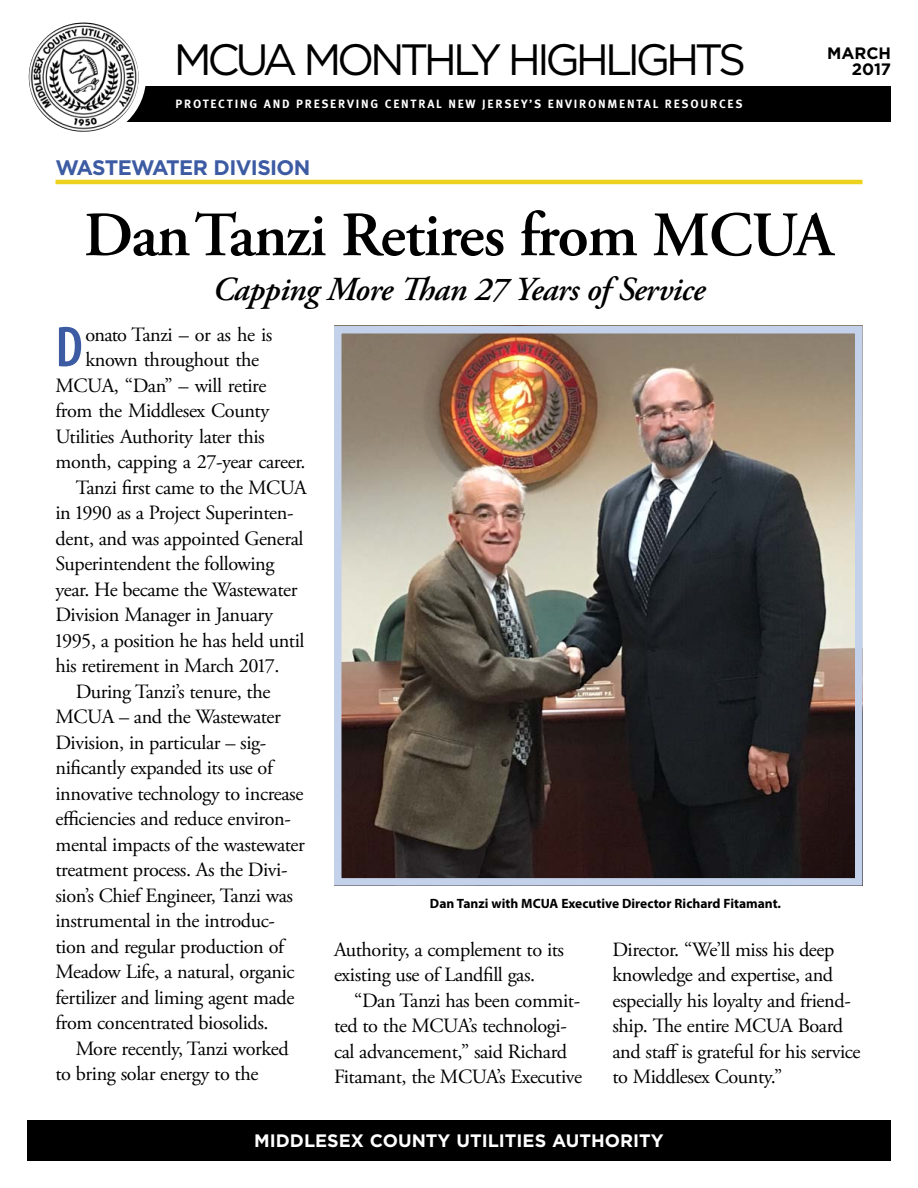
<style>
.page{position:relative;width:918px;height:1188px;background:#fff}
.page>*{position:absolute;margin:0;border:0;box-sizing:border-box;transform-origin:0 0}
.t1{font:600 63px "Adobe Garamond Pro";letter-spacing:-.02em;color:#000}
.t2{font:600 condensed 58.05px "Myriad Pro";color:#3c5ba3}
.t3{font:43.8px "Gotham";letter-spacing:-.095em;color:#000}
.t4{font:italic 600 33.6px "Adobe Garamond Pro";letter-spacing:-.02em;color:#000}
.t5{font:700 21px "Gotham";letter-spacing:-.03em;color:#3c5ba3}
.t6{font:20.25px/25.5px "Adobe Garamond Pro";letter-spacing:-.02em;color:#000}
.t7{font:700 18px "Gotham";color:#fff}
.t8{font:700 16.5px/16.5px "Gotham";color:#000;text-align:right}
.t9{font:700 13.5px "Myriad Pro";color:#000}
.t10{font:700 12px "Meta Pro";letter-spacing:.15em;color:#fff}
</style>
<div class="page">
<div style="left:63px;top:86px;width:828px;height:35px;background:#000"></div>
<div style="left:22px;top:15px;width:124px;height:124px;background:#fff;border-radius:50%"></div>
<img style="left:29px;top:23px;width:110px;height:109px">
<div style="left:27px;top:1120px;width:864px;height:41px;background:#000"></div>
<hr style="left:56px;top:180px;width:806px;height:4px;background:#ecd21c">
<img style="left:343px;top:335px;width:511px;height:542px">
<div style="left:334px;top:326px;width:529px;height:560px;border:8px solid #c4d1eb"></div>
<h3 class="t3" style="left:174px;top:43px;width:574px">MCUA MONTHLY HIGHLIGHTS</h3>
<p class="t8" style="left:827px;top:46px;width:66px">MARCH<br>2017</p>
<p class="t10" style="left:175px;top:100px;width:569px">PROTECTING AND PRESERVING CENTRAL NEW JERSEY’S ENVIRONMENTAL RESOURCES</p>
<p class="t5" style="left:56px;top:160px;width:256px">WASTEWATER DIVISION</p>
<h1 class="t1" style="left:84px;top:210px;width:752px">Dan Tanzi Retires from MCUA</h1>
<h3 class="t4" style="left:213px;top:277px;width:256px">Capping More Than</h3>
<h3 class="t4" style="left:515px;top:277px;width:192px">Years of Service</h3>
<h2 class="t2" style="left:56px;top:325px;width:29px">D</h2>
<p class="t6" style="left:86px;top:323px;width:188px">onato Tanzi – or as he is</p>
<p class="t6" style="left:86px;top:349px;width:175px">known throughout the</p>
<p class="t6" style="left:56px;top:374px;width:212px">MCUA, “Dan” – will retire</p>
<p class="t6" style="left:56px;top:400px;width:215px">from the Middlesex County</p>
<p class="t6" style="left:56px;top:425px;width:211px">Utilities Authority later this</p>
<p class="t6" style="left:56px;top:451px;width:252px">month, capping a 27-year career.</p>
<p class="t6" style="left:76px;top:476px;width:233px">Tanzi first came to the MCUA</p>
<p class="t6" style="left:56px;top:502px;width:240px">in 1990 as a Project Superinten-</p>
<p class="t6" style="left:56px;top:527px;width:250px">dent, and was appointed General</p>
<p class="t6" style="left:56px;top:553px;width:221px">Superintendent the following</p>
<p class="t6" style="left:56px;top:578px;width:244px">year. He became the Wastewater</p>
<p class="t6" style="left:56px;top:604px;width:219px">Division Manager in January</p>
<p class="t6" style="left:56px;top:629px;width:251px">1995, a position he has held until</p>
<p class="t6" style="left:56px;top:655px;width:226px">his retirement in March 2017.</p>
<p class="t6" style="left:76px;top:680px;width:196px">During Tanzi’s tenure, the</p>
<p class="t6" style="left:56px;top:706px;width:227px">MCUA – and the Wastewater</p>
<p class="t6" style="left:56px;top:731px;width:212px">Division, in particular – sig-</p>
<p class="t6" style="left:56px;top:757px;width:219px">nificantly expanded its use of</p>
<p class="t6" style="left:56px;top:782px;width:249px">innovative technology to increase</p>
<p class="t6" style="left:56px;top:808px;width:237px">efficiencies and reduce environ-</p>
<p class="t6" style="left:56px;top:833px;width:251px">mental impacts of the wastewater</p>
<p class="t6" style="left:56px;top:859px;width:234px">treatment process. As the Divi-</p>
<p class="t6" style="left:56px;top:884px;width:239px">sion’s Chief Engineer, Tanzi was</p>
<p class="t6" style="left:56px;top:910px;width:221px">instrumental in the introduc-</p>
<p class="t6" style="left:56px;top:935px;width:230px">tion and regular production of</p>
<p class="t6" style="left:56px;top:961px;width:241px">Meadow Life, a natural, organic</p>
<p class="t6" style="left:56px;top:986px;width:241px">fertilizer and liming agent made</p>
<p class="t6" style="left:56px;top:1012px;width:215px">from concentrated biosolids.</p>
<p class="t6" style="left:76px;top:1037px;width:215px">More recently, Tanzi worked</p>
<p class="t6" style="left:56px;top:1063px;width:204px">to bring solar energy to the</p>
<p class="t9" style="left:430px;top:898px;width:353px">Dan Tanzi with MCUA Executive Director Richard Fitamant.</p>
<p class="t6" style="left:334px;top:938px;width:232px">Authority, a complement to its existing use of Landfill gas.</p>
<p class="t6" style="left:334px;top:989px;width:250px;text-indent:20px">“Dan Tanzi has been commit&shy;ted to the MCUA’s technologi&shy;cal advancement,” said Richard<br>Fitamant, the MCUA’s Executive</p>
<p class="t6" style="left:613px;top:938px;width:250px">Director. “We’ll miss his deep knowledge and expertise, and especially his loyalty and friend&shy;ship. The entire MCUA Board and staff is grateful for his service to Middlesex County.”</p>
<p class="t7" style="left:254px;top:1133px;width:411px">MIDDLESEX COUNTY UTILITIES AUTHORITY</p>
</div>
